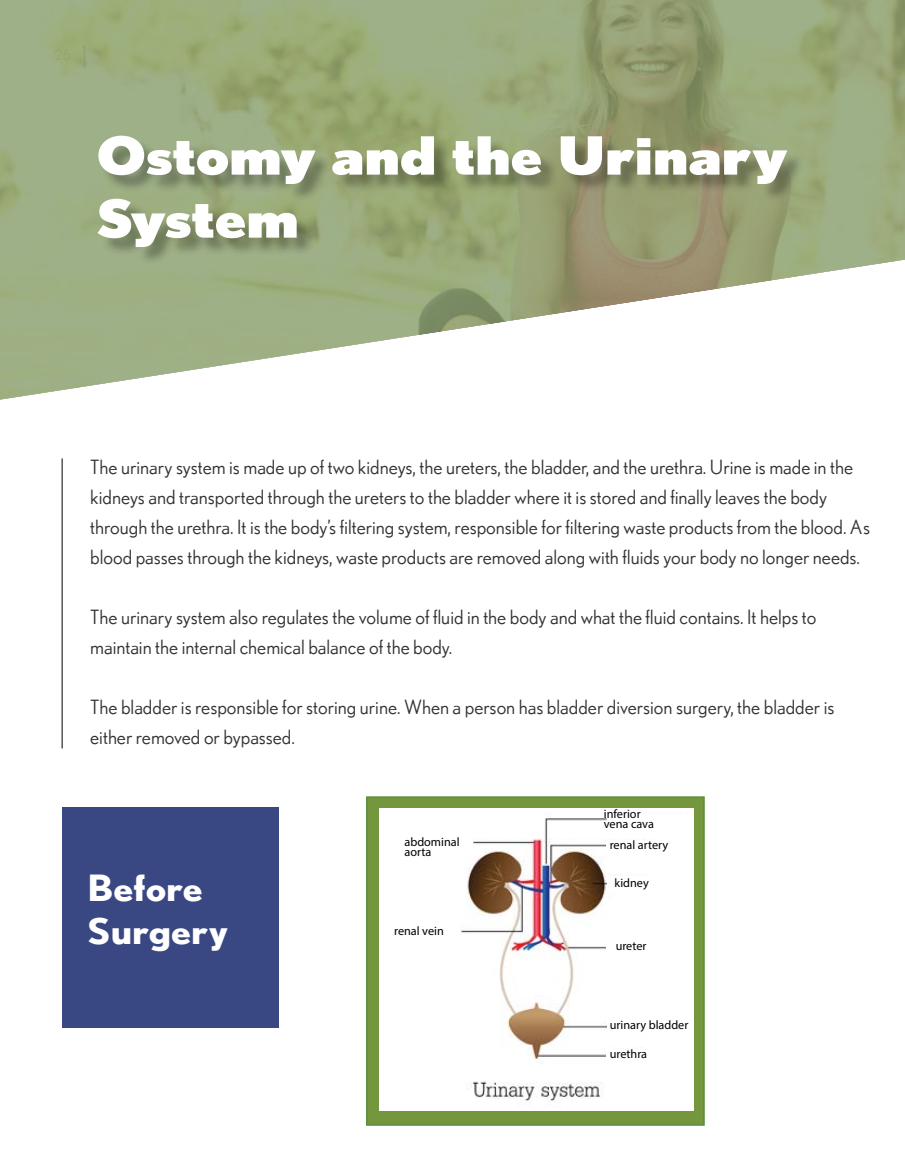
<style>
.page{position:relative;width:905px;height:1175px;background:#fff}
.page>*{position:absolute;margin:0;border:0;box-sizing:border-box;transform-origin:0 0}
.t1{font:900 52.5px/63px "Nobel";color:#fff;scale:1.11 1}
.t2{font:700 36px/43.2px "Nobel";color:#fff;scale:1.11 1}
.t3{font:19.5px/30px "Nobel";color:#313232}
.t4{font:12.3px/9.8px "Myriad Pro";color:#000}
</style>
<div class="page">
<svg style="left:0;top:0;width:904px;height:400px;fill:#9eb085"></svg>
<div style="left:366px;top:796px;width:338px;height:329px;background:#74963c;border:2px solid #568e3c"></div>
<div style="left:101px;top:138px;width:703px;height:127px;background:#000;opacity:.3"></div>
<div style="left:62px;top:807px;width:216px;height:221px;background:#394883"></div>
<img style="left:380px;top:809px;width:313px;height:301px">
<div style="left:385px;top:915px;width:75px;height:22px;background:#fff"></div>
<div style="left:394px;top:830px;width:79px;height:23px;background:#fff"></div>
<div style="left:607px;top:814px;width:83px;height:16px;background:#fff"></div>
<div style="left:606px;top:840px;width:75px;height:16px;background:#fff"></div>
<div style="left:607px;top:877px;width:75px;height:16px;background:#fff"></div>
<div style="left:606px;top:939px;width:75px;height:16px;background:#fff"></div>
<div style="left:607px;top:1016px;width:75px;height:16px;background:#fff"></div>
<div style="left:606px;top:1049px;width:75px;height:16px;background:#fff"></div>
<hr style="left:62px;top:458px;width:1px;height:290px;background:#000">
<h1 class="t1" style="left:97px;top:123px;width:623px">Ostomy and the Urinary<br>System</h1>
<p class="t3" style="left:90px;top:452px;width:781px">The urinary system is made up of two kidneys, the ureters, the bladder, and the urethra. Urine is made in the kidneys and transported through the ureters to the bladder where it is stored and finally leaves the body through the urethra. It is the body’s filtering system, responsible for filtering waste products from the blood. As blood passes through the kidneys, waste products are removed along with fluids your body no longer needs.</p>
<p class="t3" style="left:90px;top:602px;width:727px">The urinary system also regulates the volume of fluid in the body and what the fluid contains. It helps to maintain the internal chemical balance of the body.</p>
<p class="t3" style="left:90px;top:692px;width:745px">The bladder is responsible for storing urine. When a person has bladder diversion surgery, the bladder is either removed or bypassed.</p>
<p class="t4" style="left:404px;top:837px;width:57px">abdominal aorta</p>
<p class="t4" style="left:604px;top:809px;width:52px">inferior vena cava</p>
<p class="t4" style="left:609px;top:839px;width:60px">renal artery</p>
<h2 class="t2" style="left:87px;top:865px;width:129px">Before<br>Surgery</h2>
<p class="t4" style="left:614px;top:878px;width:36px">kidney</p>
<p class="t4" style="left:394px;top:925px;width:51px">renal vein</p>
<p class="t4" style="left:615px;top:941px;width:32px">ureter</p>
<p class="t4" style="left:609px;top:1020px;width:80px">urinary bladder</p>
<p class="t4" style="left:609px;top:1049px;width:39px">urethra</p>
</div>
